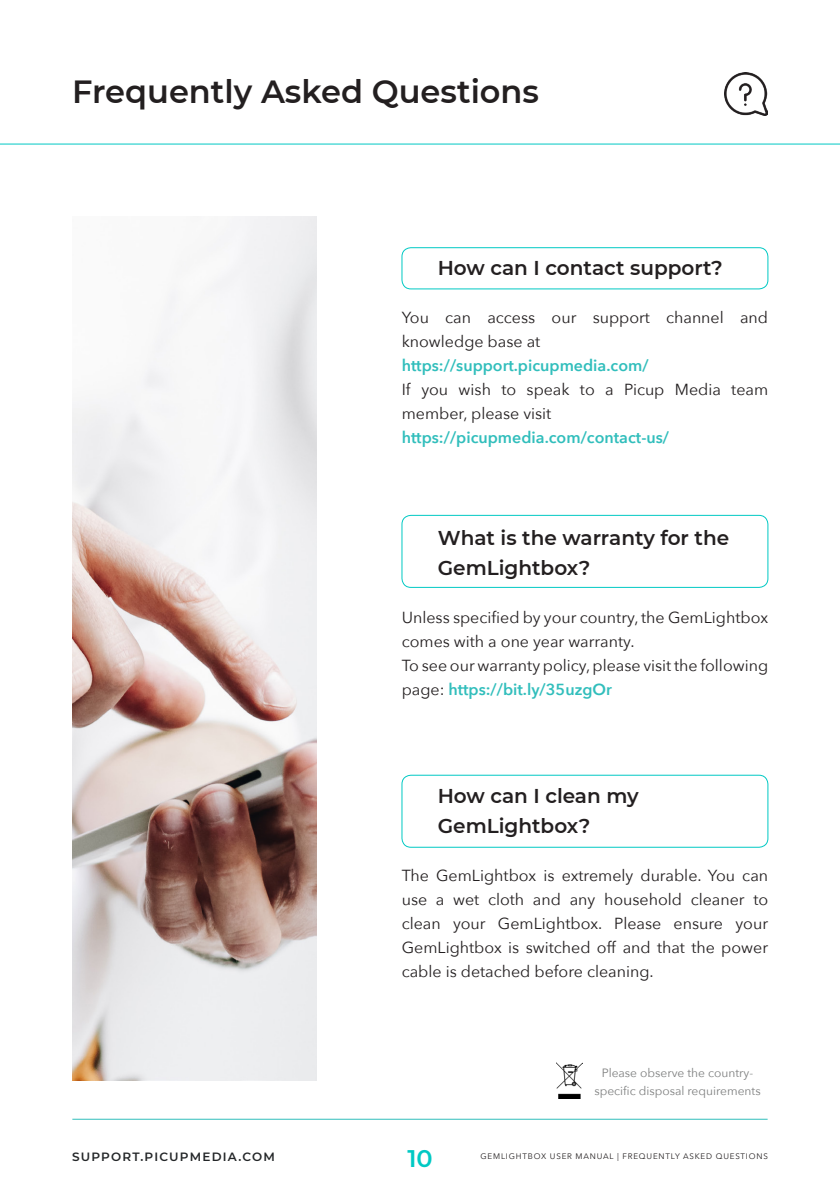
<style>
.page{position:relative;width:840px;height:1191px;background:#fff}
.page>*{position:absolute;margin:0;border:0;box-sizing:border-box;transform-origin:0 0}
.t1{font:600 32px "Montserrat";color:#231f20}
.t2{font:600 24px "Montserrat";color:#00c9c4}
.t3{font:600 20px "Montserrat";color:#231f20}
.t4{font:16px/24px "Avenir Next";color:#231f20}
.t5{font:600 16px "Avenir Next";color:#31bebc}
.t6{font:12px "Avenir Next";color:#7f8080}
.t7{font:600 12px "Montserrat";letter-spacing:.1em;color:#232628}
.t8{font:8px "Avenir Next";letter-spacing:.1em;color:#231f20}
.s1{font-weight:600;color:#31bebc}
</style>
<div class="page">
<img style="left:72px;top:216px;width:244px;height:864px">
<hr style="left:72px;top:1118px;width:695px;height:1px;background:#31bebc">
<hr style="left:0;top:144px;width:839px;height:1px;background:#00c9c4">
<img style="left:724px;top:72px;width:43px;height:43px">
<div style="left:401px;top:774px;width:367px;height:73px;border:1px solid #00c9c4;border-radius:9px"></div>
<div style="left:401px;top:515px;width:367px;height:73px;border:1px solid #00c9c4;border-radius:9px"></div>
<div style="left:401px;top:247px;width:367px;height:42px;border:1px solid #00c9c4;border-radius:9px"></div>
<img style="left:556px;top:1062px;width:25px;height:36px">
<p class="t1" style="left:72px;top:69px;width:468px">Frequently Asked Questions</p>
<p class="t3" style="left:437px;top:254px;width:286px">How can I contact support?</p>
<p class="t4" style="left:401px;top:305px;width:367px">You can access our support channel and knowledge base at</p>
<p class="t5" style="left:401px;top:352px;width:248px">https://support.picupmedia.com/</p>
<p class="t4" style="left:401px;top:377px;width:368px">If you wish to speak to a Picup Media team member, please visit</p>
<p class="t5" style="left:401px;top:424px;width:269px">https://picupmedia.com/contact-us/</p>
<p class="t3" style="left:437px;top:524px;width:293px">What is the warranty for the</p>
<p class="t3" style="left:437px;top:554px;width:154px">GemLightbox?</p>
<p class="t4" style="left:401px;top:605px;width:368px">Unless specified by your country, the GemLightbox comes with a one year warranty.</p>
<p class="t4" style="left:401px;top:653px;width:368px">To see our warranty policy, please visit the following page: <span class="s1">https://bit.ly/35uzgOr</span></p>
<p class="t3" style="left:437px;top:782px;width:202px">How can I clean my</p>
<p class="t3" style="left:437px;top:812px;width:154px">GemLightbox?</p>
<p class="t4" style="left:401px;top:863px;width:368px;text-align:justify">The GemLightbox is extremely durable. You can use a wet cloth and any household cleaner to clean your GemLightbox. Please ensure your GemLightbox is switched off and that the power cable is detached before cleaning.</p>
<p class="t6" style="left:601px;top:1063px;width:153px">Please observe the country-</p>
<p class="t6" style="left:594px;top:1081px;width:168px">specific disposal requirements</p>
<p class="t7" style="left:72px;top:1148px;width:204px">SUPPORT.PICUPMEDIA.COM</p>
<p class="t2" style="left:407px;top:1141px;width:27px">10</p>
<p class="t8" style="left:480px;top:1149px;width:288px">GEMLIGHTBOX USER MANUAL | FREQUENTLY ASKED QUESTIONS</p>
</div>
